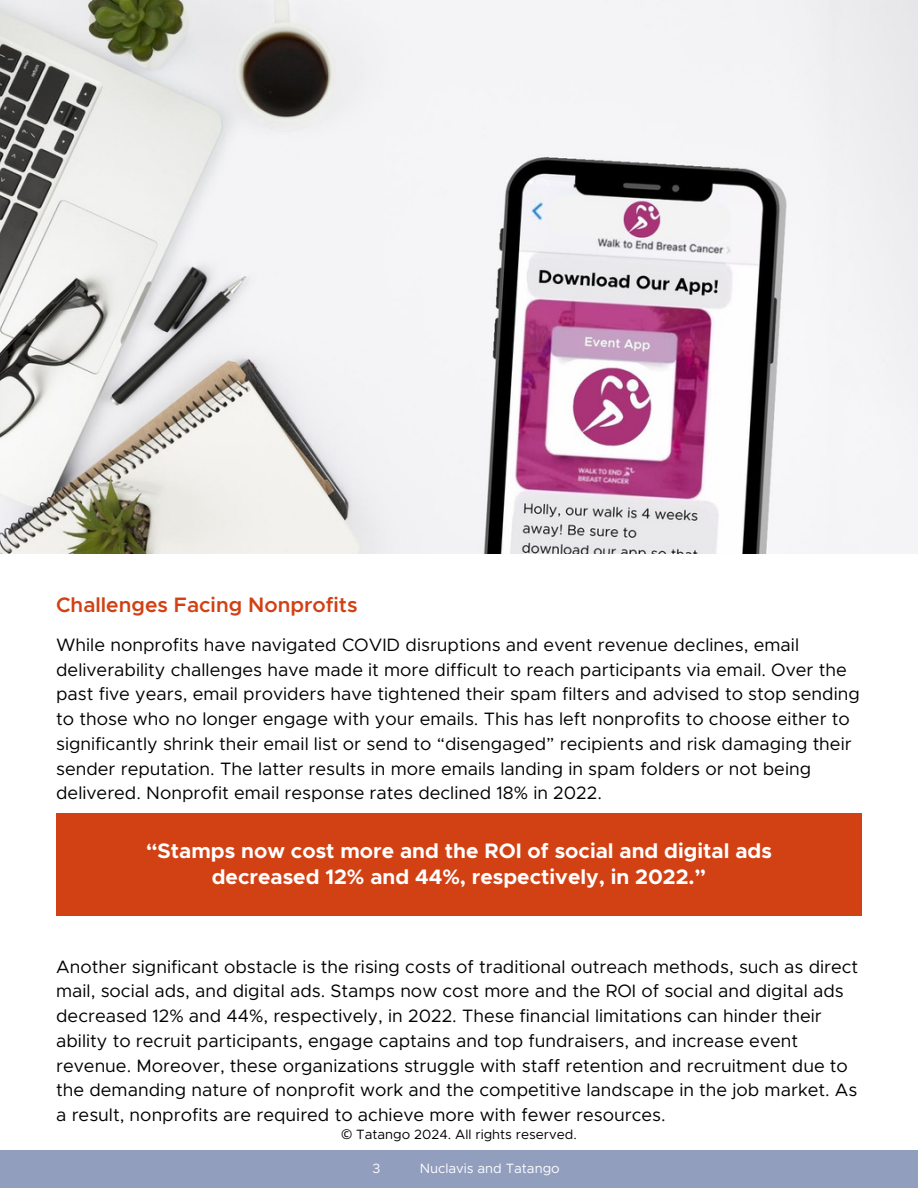
<style>
.page{position:relative;width:918px;height:1188px;background:#fff}
.page>*{position:absolute;margin:0;border:0;box-sizing:border-box;transform-origin:0 0}
.t1{font:700 21px/25.8px "Metropolis";color:#fff;text-align:center}
.t2{font:600 21px "Metropolis";color:#d14114}
.t3{font:18px/24.8px "Metropolis";color:#000}
.t4{font:13.5px "Metropolis";color:#000}
.t5{font:13.5px "Metropolis";color:#fff}
.s1{font-family:"Noto Sans"}
</style>
<div class="page">
<div style="left:0;top:1150px;width:918px;height:38px;background:#919ebe"></div>
<div style="left:56px;top:813px;width:806px;height:103px;background:#d14114"></div>
<img style="left:0;top:0;width:918px;height:554px">
<h2 class="t2" style="left:56px;top:595px;width:303px">Challenges Facing Nonprofits</h2>
<p class="t3" style="left:56px;top:633px;width:805px">While nonprofits have navigated COVID disruptions and event revenue declines, email deliverability challenges have made it more difficult to reach participants via email. Over the past five years, email providers have tightened their spam filters and advised to stop sending to those who no longer engage with your emails. This has left nonprofits to choose either to significantly shrink their email list or send to “disengaged” recipients and risk damaging their sender reputation. The latter results in more emails landing in spam folders or not being delivered. Nonprofit email response rates declined 18% in 2022.</p>
<h1 class="t1" style="left:146px;top:839px;width:627px">“Stamps now cost more and the ROI of social and digital ads decreased 12% and 44%, respectively, in 2022.”</h1>
<h1 class="t3" style="left:56px;top:955px;width:804px">Another significant obstacle is the rising costs of traditional outreach methods, such as direct mail, social ads, and digital ads. Stamps now cost more and the ROI of social and digital ads decreased 12% and 44%, respectively, in 2022. These financial limitations can hinder their ability to recruit participants, engage captains and top fundraisers, and increase event revenue. Moreover, these organizations struggle with staff retention and recruitment due to the demanding nature of nonprofit work and the competitive landscape in the job market. As a result, nonprofits are required to achieve more with fewer resources.</h1>
<p class="t4" style="left:341px;top:1129px;width:237px"><span class="s1">©</span> Tatango 2024. All rights reserved.</p>
<h2 class="t5" style="left:373px;top:1162px;width:9px">3</h2>
<h2 class="t5" style="left:420px;top:1162px;width:142px">Nuclavis and Tatango</h2>
</div>
